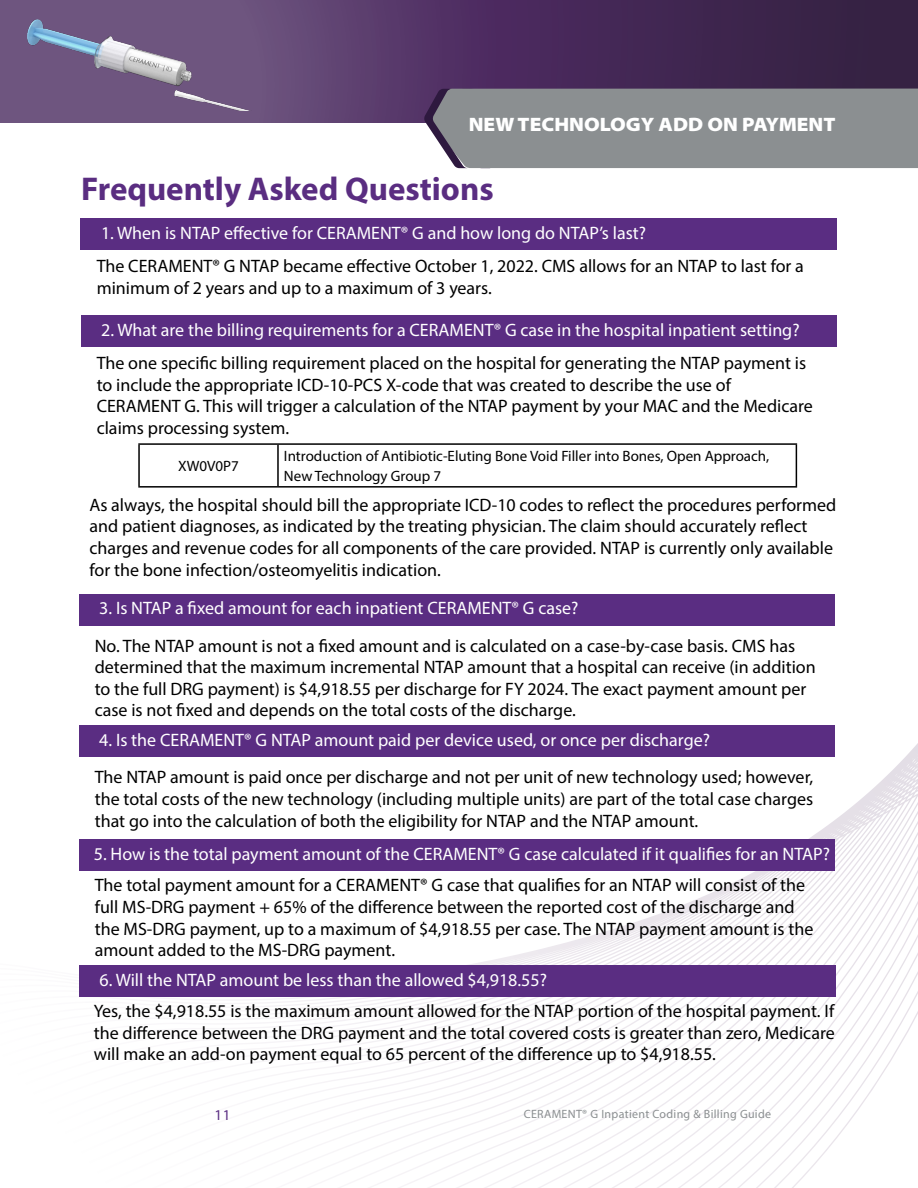
<style>
.page{position:relative;width:918px;height:1188px;background:#fff}
.page>*{position:absolute;margin:0;border:0;box-sizing:border-box;transform-origin:0 0}
.t1{font:700 33px "Myriad Pro";color:#5a2d81}
.t2{font:900 semi-expanded 19.5px "Myriad Pro";color:#fff}
.t3{font:18px/21.6px "Myriad Pro";color:#000}
.t4{font:18px "Myriad Pro";color:#fff}
.t5{font:15px/19.5px "Myriad Pro";color:#000}
.t6{font:15px "Myriad Pro";color:#5a2d82}
.t7{font:12px "Myriad Pro";letter-spacing:.025em;color:#8b8f91}
</style>
<div class="page">
<svg style="left:79px;top:743px;width:839px;height:296px"></svg>
<img style="left:0;top:0;width:918px;height:122px">
<img style="left:27px;top:14px;width:232px;height:96px">
<div style="left:424px;top:89px;width:494px;height:79px;background:#8b8f91"></div>
<div style="left:80px;top:219px;width:756px;height:31px;background:#5a2d82"></div>
<div style="left:81px;top:316px;width:756px;height:31px;background:#5a2d82"></div>
<div style="left:79px;top:594px;width:756px;height:31px;background:#5a2d82"></div>
<div style="left:79px;top:726px;width:756px;height:31px;background:#5a2d82"></div>
<div style="left:79px;top:840px;width:756px;height:31px;background:#5a2d82"></div>
<hr style="left:138px;top:443px;width:140px;height:2px;background:#000">
<hr style="left:278px;top:443px;width:519px;height:2px;background:#000">
<hr style="left:277px;top:445px;width:2px;height:41px;background:#000">
<hr style="left:796px;top:445px;width:1px;height:41px;background:#000">
<hr style="left:138px;top:486px;width:140px;height:2px;background:#000">
<hr style="left:278px;top:486px;width:519px;height:2px;background:#000">
<hr style="left:138px;top:445px;width:2px;height:41px;background:#000">
<div style="left:79px;top:965px;width:756px;height:32px;background:#5a2d82"></div>
<p class="t2" style="left:469px;top:111px;width:368px">NEW TECHNOLOGY ADD ON PAYMENT</p>
<h1 class="t1" style="left:81px;top:168px;width:414px">Frequently Asked Questions</h1>
<p class="t4" style="left:101px;top:222px;width:547px">1. When is NTAP effective for CERAMENT® G and how long do NTAP’s last?</p>
<p class="t3" style="left:97px;top:255px;width:709px">The CERAMENT® G NTAP became effective October 1, 2022. CMS allows for an NTAP to last for a minimum of 2 years and up to a maximum of 3 years.</p>
<p class="t4" style="left:101px;top:319px;width:700px">2. What are the billing requirements for a CERAMENT® G case in the hospital inpatient setting?</p>
<p class="t3" style="left:97px;top:352px;width:718px">The one specific billing requirement placed on the hospital for generating the NTAP payment is to include the appropriate ICD-10-PCS X-code that was created to describe the use of CERAMENT G. This will trigger a calculation of the NTAP payment by your MAC and the Medicare claims processing system.</p>
<p class="t5" style="left:178px;top:456px;width:62px">XW0V0P7</p>
<p class="t5" style="left:284px;top:446px;width:487px">Introduction of Antibiotic-Eluting Bone Void Filler into Bones, Open Approach,<br>New Technology Group 7</p>
<p class="t3" style="left:89px;top:494px;width:748px">As always, the hospital should bill the appropriate ICD-10 codes to reflect the procedures performed and patient diagnoses, as indicated by the treating physician. The claim should accurately reflect charges and revenue codes for all components of the care provided. NTAP is currently only available for the bone infection/osteomyelitis indication.</p>
<p class="t4" style="left:99px;top:597px;width:481px">3. Is NTAP a fixed amount for each inpatient CERAMENT® G case?</p>
<p class="t3" style="left:95px;top:635px;width:723px">No. The NTAP amount is not a fixed amount and is calculated on a case-by-case basis. CMS has determined that the maximum incremental NTAP amount that a hospital can receive (in addition to the full DRG payment) is $4,918.55 per discharge for FY 2024. The exact payment amount per case is not fixed and depends on the total costs of the discharge.</p>
<p class="t4" style="left:99px;top:729px;width:612px">4. Is the CERAMENT® G NTAP amount paid per device used, or once per discharge?</p>
<p class="t3" style="left:95px;top:766px;width:720px;text-align:justify">The NTAP amount is paid once per discharge and not per unit of new technology used; however, the total costs of the new technology (including multiple units) are part of the total case charges that go into the calculation of both the eligibility for NTAP and the NTAP amount.</p>
<p class="t4" style="left:94px;top:843px;width:738px">5. How is the total payment amount of the CERAMENT® G case calculated if it qualifies for an NTAP?</p>
<p class="t3" style="left:95px;top:874px;width:720px">The total payment amount for a CERAMENT® G case that qualifies for an NTAP will consist of the full MS-DRG payment + 65% of the difference between the reported cost of the discharge and the MS-DRG payment, up to a maximum of $4,918.55 per case. The NTAP payment amount is the amount added to the MS-DRG payment.</p>
<p class="t4" style="left:100px;top:969px;width:449px">6. Will the NTAP amount be less than the allowed $4,918.55?</p>
<p class="t3" style="left:94px;top:1000px;width:742px;text-align:justify">Yes, the $4,918.55 is the maximum amount allowed for the NTAP portion of the hospital payment. If the difference between the DRG payment and the total covered costs is greater than zero, Medicare will make an add-on payment equal to 65 percent of the difference up to $4,918.55.</p>
<p class="t6" style="left:215px;top:1106px;width:17px">11</p>
<p class="t7" style="left:524px;top:1107px;width:249px">CERAMENT® G Inpatient Coding &amp; Billing Guide</p>
</div>
